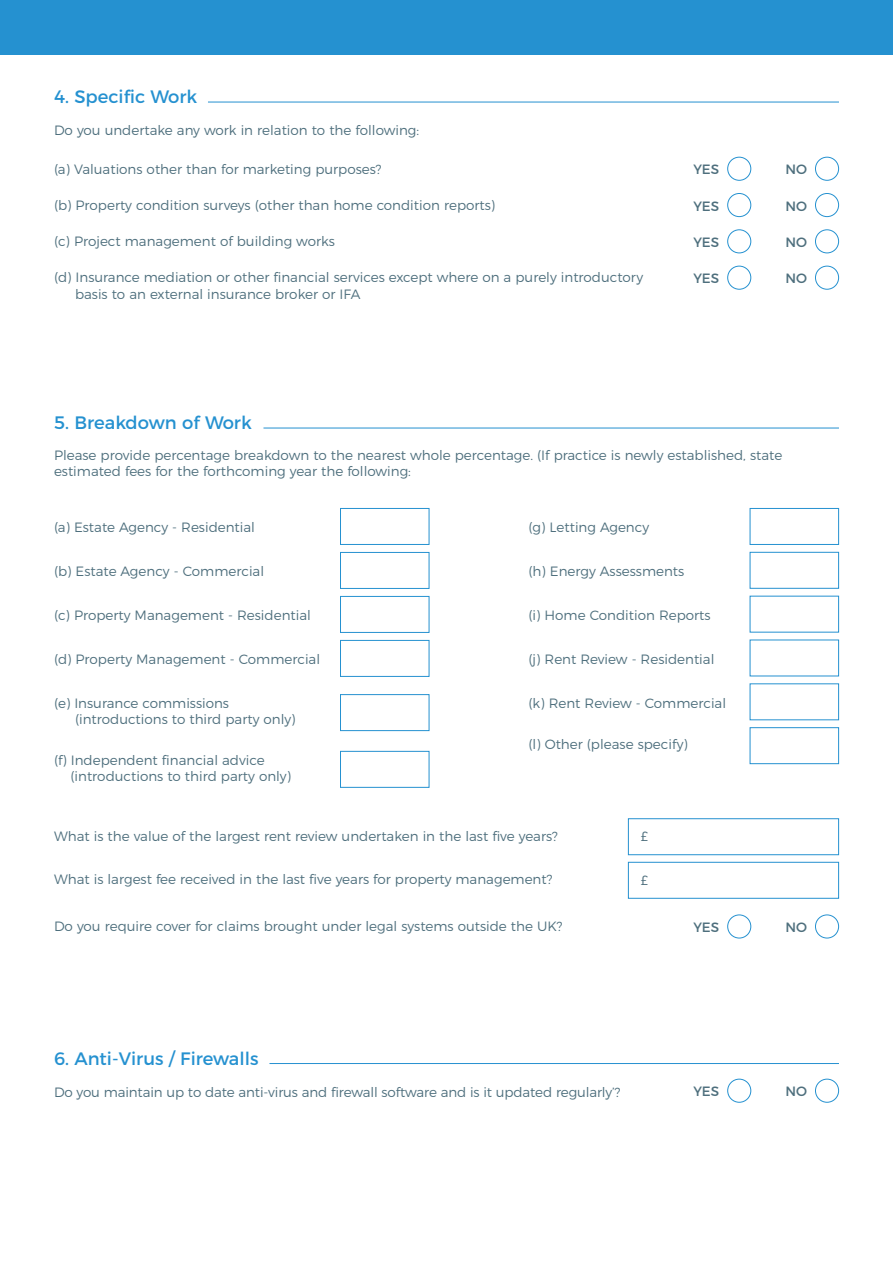
<style>
.page{position:relative;width:893px;height:1263px;background:#fff}
.page>*{position:absolute;margin:0;border:0;box-sizing:border-box;transform-origin:0 0}
.t1{font:18px "Montserrat";color:#2591d0}
.t2{font:300 13.5px/16.2px "Montserrat";color:#4e6f7d}
.t3{font:13.5px "Montserrat";color:#4e6f7d}
</style>
<div class="page">
<div style="left:0;top:0;width:893px;height:54px;background:#2591d0"></div>
<hr style="left:208px;top:102px;width:631px;height:1px;background:#2591d0">
<div style="left:727px;top:157px;width:24px;height:24px;border:1px solid #2591d0;border-radius:50%"></div>
<div style="left:727px;top:229px;width:24px;height:24px;border:1px solid #2591d0;border-radius:50%"></div>
<div style="left:727px;top:193px;width:24px;height:24px;border:1px solid #2591d0;border-radius:50%"></div>
<div style="left:727px;top:266px;width:24px;height:24px;border:1px solid #2591d0;border-radius:50%"></div>
<div style="left:815px;top:157px;width:24px;height:24px;border:1px solid #2591d0;border-radius:50%"></div>
<div style="left:815px;top:229px;width:24px;height:24px;border:1px solid #2591d0;border-radius:50%"></div>
<div style="left:815px;top:193px;width:24px;height:24px;border:1px solid #2591d0;border-radius:50%"></div>
<div style="left:815px;top:266px;width:24px;height:24px;border:1px solid #2591d0;border-radius:50%"></div>
<hr style="left:263px;top:428px;width:576px;height:1px;background:#2591d0">
<div style="left:727px;top:914px;width:24px;height:24px;border:1px solid #2591d0;border-radius:50%"></div>
<div style="left:815px;top:914px;width:24px;height:24px;border:1px solid #2591d0;border-radius:50%"></div>
<div style="left:340px;top:508px;width:89px;height:37px;border:1px solid #2591d0"></div>
<div style="left:750px;top:508px;width:89px;height:37px;border:1px solid #2591d0"></div>
<div style="left:340px;top:552px;width:89px;height:37px;border:1px solid #2591d0"></div>
<div style="left:750px;top:552px;width:89px;height:37px;border:1px solid #2591d0"></div>
<div style="left:340px;top:596px;width:89px;height:37px;border:1px solid #2591d0"></div>
<div style="left:340px;top:640px;width:89px;height:37px;border:1px solid #2591d0"></div>
<div style="left:340px;top:694px;width:89px;height:37px;border:1px solid #2591d0"></div>
<div style="left:750px;top:727px;width:89px;height:37px;border:1px solid #2591d0"></div>
<div style="left:340px;top:751px;width:89px;height:37px;border:1px solid #2591d0"></div>
<div style="left:628px;top:818px;width:211px;height:37px;border:1px solid #2591d0"></div>
<div style="left:628px;top:862px;width:211px;height:37px;border:1px solid #2591d0"></div>
<hr style="left:269px;top:1063px;width:570px;height:1px;background:#2591d0">
<div style="left:727px;top:1079px;width:24px;height:24px;border:1px solid #2591d0;border-radius:50%"></div>
<div style="left:815px;top:1079px;width:24px;height:24px;border:1px solid #2591d0;border-radius:50%"></div>
<h1 class="t1" style="left:54px;top:83px;width:145px">4. Specific Work</h1>
<p class="t2" style="left:54px;top:120px;width:367px">Do you undertake any work in relation to the following:</p>
<p class="t2" style="left:54px;top:159px;width:329px">(a) Valuations other than for marketing purposes?</p>
<p class="t3" style="left:693px;top:159px;width:27px">YES</p>
<p class="t3" style="left:785px;top:159px;width:23px">NO</p>
<p class="t2" style="left:54px;top:196px;width:443px">(b) Property condition surveys (other than home condition reports)</p>
<p class="t3" style="left:693px;top:195px;width:27px">YES</p>
<p class="t3" style="left:785px;top:195px;width:23px">NO</p>
<p class="t2" style="left:54px;top:232px;width:282px">(c) Project management of building works</p>
<p class="t3" style="left:693px;top:231px;width:27px">YES</p>
<p class="t3" style="left:785px;top:231px;width:23px">NO</p>
<p class="t2" style="left:75px;top:268px;width:570px;text-indent:-21px">(d) Insurance mediation or other financial services except where on a purely introductory basis to an external insurance broker or IFA</p>
<p class="t3" style="left:693px;top:268px;width:27px">YES</p>
<p class="t3" style="left:785px;top:268px;width:23px">NO</p>
<h1 class="t1" style="left:54px;top:408px;width:199px">5. Breakdown of Work</h1>
<p class="t2" style="left:54px;top:446px;width:730px">Please provide percentage breakdown to the nearest whole percentage. (If practice is newly established, state estimated fees for the forthcoming year the following:</p>
<p class="t2" style="left:54px;top:518px;width:203px">(a) Estate Agency - Residential</p>
<p class="t2" style="left:528px;top:518px;width:122px">(g) Letting Agency</p>
<p class="t2" style="left:54px;top:562px;width:212px">(b) Estate Agency - Commercial</p>
<p class="t2" style="left:528px;top:562px;width:157px">(h) Energy Assessments</p>
<p class="t2" style="left:54px;top:606px;width:258px">(c) Property Management - Residential</p>
<p class="t2" style="left:528px;top:606px;width:184px">(i) Home Condition Reports</p>
<p class="t2" style="left:54px;top:650px;width:268px">(d) Property Management - Commercial</p>
<p class="t2" style="left:528px;top:650px;width:187px">(j) Rent Review - Residential</p>
<p class="t2" style="left:75px;top:694px;width:222px;text-indent:-21px">(e) Insurance commissions (introductions to third party only)</p>
<p class="t2" style="left:528px;top:694px;width:199px">(k) Rent Review - Commercial</p>
<p class="t2" style="left:70px;top:750px;width:222px;text-indent:-16px">(f) Independent financial advice (introductions to third party only)</p>
<p class="t2" style="left:528px;top:735px;width:161px">(l) Other (please specify)</p>
<p class="t2" style="left:54px;top:826px;width:505px">What is the value of the largest rent review undertaken in the last five years?</p>
<p class="t2" style="left:54px;top:870px;width:500px">What is largest fee received in the last five years for property management?</p>
<p class="t2" style="left:54px;top:917px;width:510px">Do you require cover for claims brought under legal systems outside the UK?</p>
<p class="t2" style="left:641px;top:827px;width:9px">£</p>
<p class="t2" style="left:641px;top:871px;width:9px">£</p>
<p class="t3" style="left:693px;top:916px;width:27px">YES</p>
<p class="t3" style="left:785px;top:916px;width:23px">NO</p>
<h1 class="t1" style="left:54px;top:1044px;width:206px">6. Anti-Virus / Firewalls</h1>
<p class="t2" style="left:54px;top:1082px;width:568px">Do you maintain up to date anti-virus and firewall software and is it updated regularly’?</p>
<p class="t3" style="left:693px;top:1081px;width:27px">YES</p>
<p class="t3" style="left:785px;top:1081px;width:23px">NO</p>
</div>
